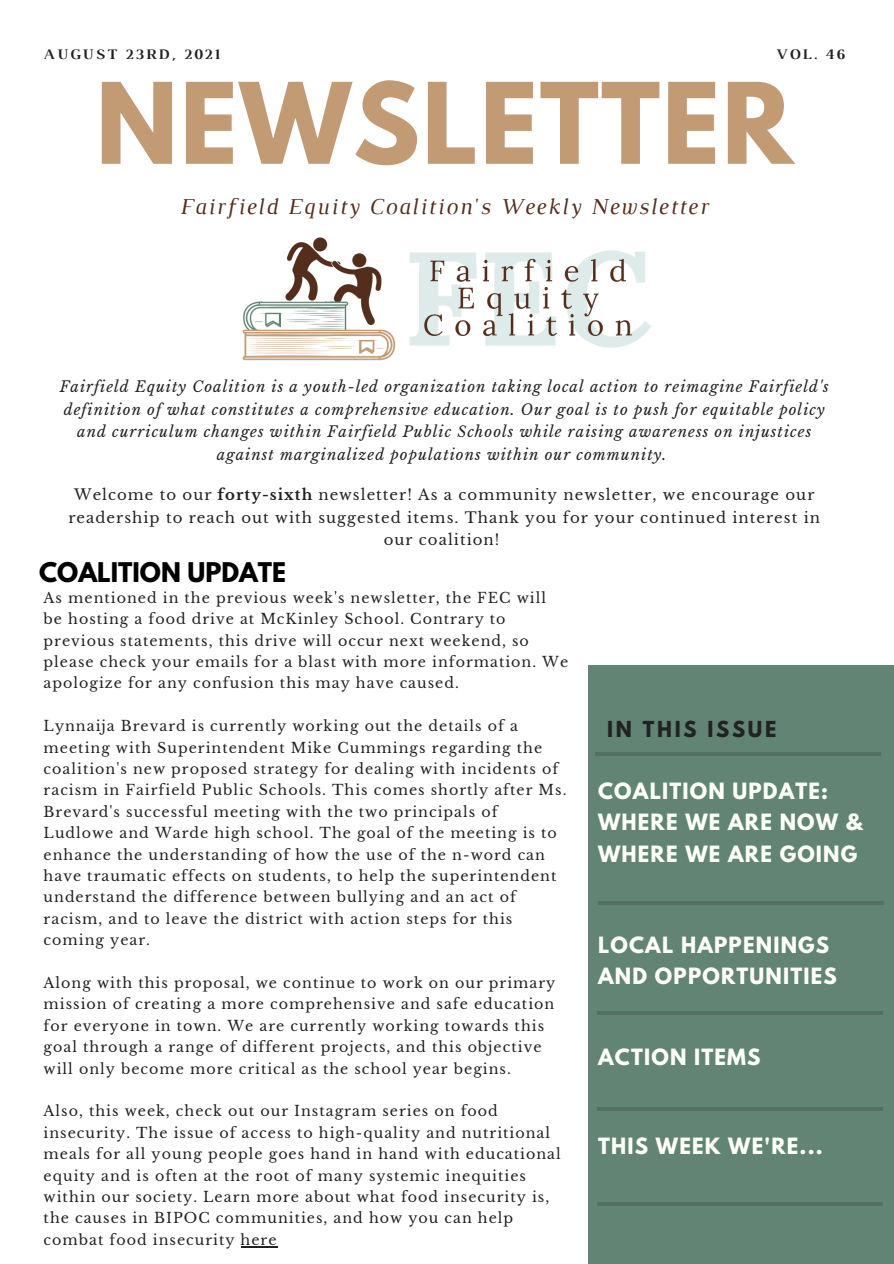
<style>
.page{position:relative;width:894px;height:1264px;background:#fff}
.page>*{position:absolute;margin:0;border:0;box-sizing:border-box;transform-origin:0 0}
.t1{font:700 99.3px "League Spartan";letter-spacing:.02em;color:#c29a74}
.t2{font:700 24px "League Spartan";color:#000}
.t3{font:italic 23.25px "Luthier";letter-spacing:.07em;color:#532e1d}
.t4{font:700 19.8px/31.5px "League Spartan";letter-spacing:.06em;color:#fffff9}
.t5{font:700 19.5px "League Spartan";letter-spacing:.14em;color:#222}
.t6{font:italic 14.85px/22.5px "Libre Baskerville";letter-spacing:.07em;color:#222;text-align:center}
.t7{font:14.85px/22.5px "Libre Baskerville";letter-spacing:.07em;color:#222;text-align:center}
.t8{font:700 14.85px "Luthier";letter-spacing:.14em;color:#222}
.t9{font:14.25px/21.5px "Libre Baskerville";letter-spacing:.07em;color:#222}
.s1{font-weight:700}
</style>
<div class="page">
<div style="left:588px;top:665px;width:305px;height:598px;background:#628474"></div>
<hr style="left:598px;top:901px;width:285px;height:3px;background:#000">
<hr style="left:597px;top:1011px;width:285px;height:3px;background:#000">
<svg style="left:597px;top:1107px;width:285px;height:3px"></svg>
<hr style="left:597px;top:1202px;width:285px;height:4px;background:#537063">
<hr style="left:595px;top:752px;width:285px;height:4px;background:#537063">
<img style="left:242px;top:237px;width:409px;height:124px">
<hr style="left:240px;top:1245px;width:37px;height:2px;background:#222">
<p class="t8" style="left:44px;top:49px;width:177px">AUGUST 23RD, 2021</p>
<p class="t8" style="left:775px;top:49px;width:71px">VOL. 46</p>
<p class="t1" style="left:96px;top:74px;width:698px">NEWSLETTER</p>
<p class="t3" style="left:180px;top:198px;width:529px">Fairfield Equity Coalition's Weekly Newsletter</p>
<p class="t6" style="left:60px;top:376px;width:770px">Fairfield Equity Coalition is a youth-led organization taking local action to reimagine Fairfield's definition of what constitutes a comprehensive education. Our goal is to push for equitable policy and curriculum changes within Fairfield Public Schools while raising awareness on injustices against marginalized populations within our community.</p>
<p class="t7" style="left:68px;top:484px;width:752px">Welcome to our <span class="s1">forty-sixth</span> newsletter! As a community newsletter, we encourage our readership to reach out with suggested items. Thank you for your continued interest in our coalition!</p>
<p class="t2" style="left:39px;top:560px;width:248px">COALITION UPDATE</p>
<p class="t9" style="left:44px;top:587px;width:526px">As mentioned in the previous week's newsletter, the FEC will<br>be hosting a food drive at McKinley School. Contrary to previous statements, this drive will occur next weekend, so please check your emails for a blast with more information. We apologize for any confusion this may have caused.</p>
<p class="t9" style="left:44px;top:715px;width:524px">Lynnaija Brevard is currently working out the details of a meeting with Superintendent Mike Cummings regarding the coalition's new proposed strategy for dealing with incidents of racism in Fairfield Public Schools. This comes shortly after Ms.<br>Brevard's successful meeting with the two principals of Ludlowe and Warde high school. The goal of the meeting is to enhance the understanding of how the use of the n-word can have traumatic effects on students, to help the superintendent understand the difference between bullying and an act of racism, and to leave the district with action steps for this coming year.</p>
<p class="t9" style="left:44px;top:972px;width:513px">Along with this proposal, we continue to work on our primary mission of creating a more comprehensive and safe education for everyone in town. We are currently working towards this goal through a range of different projects, and this objective will only become more critical as the school year begins.</p>
<p class="t9" style="left:44px;top:1100px;width:518px">Also, this week, check out our Instagram series on food insecurity. The issue of access to high-quality and nutritional meals for all young people goes hand in hand with educational equity and is often at the root of many systemic inequities within our society. Learn more about what food insecurity is, the causes in BIPOC communities, and how you can help combat food insecurity here</p>
<p class="t5" style="left:607px;top:719px;width:171px">IN THIS ISSUE</p>
<p class="t4" style="left:598px;top:777px;width:266px">COALITION UPDATE:<br>WHERE WE ARE NOW &amp;<br>WHERE WE ARE GOING</p>
<p class="t4" style="left:598px;top:931px;width:240px">LOCAL HAPPENINGS<br>AND OPPORTUNITIES</p>
<p class="t4" style="left:598px;top:1043px;width:164px">ACTION ITEMS</p>
<p class="t4" style="left:598px;top:1132px;width:226px">THIS WEEK WE'RE...</p>
</div>
